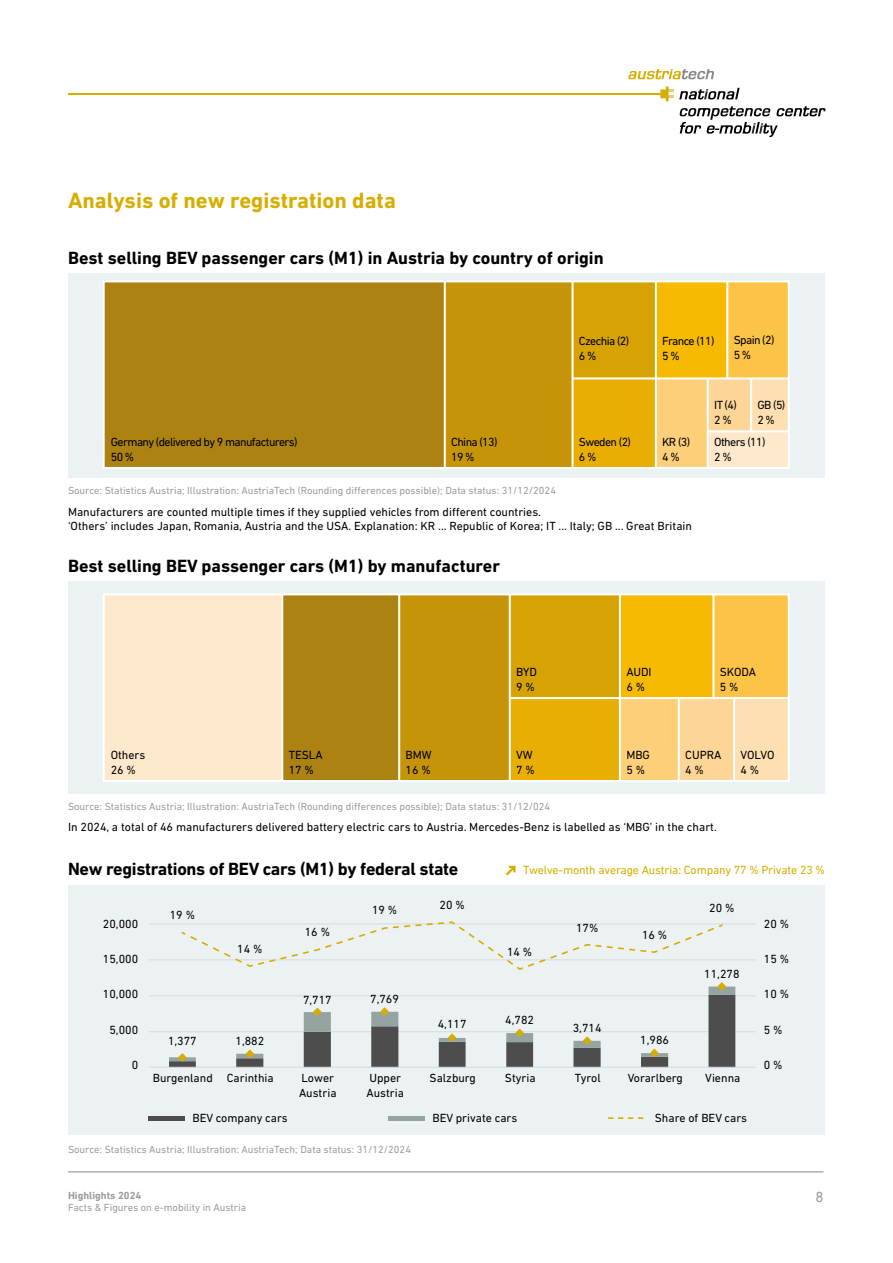
<style>
.page{position:relative;width:893px;height:1263px;background:#fff}
.page>*{position:absolute;margin:0;border:0;box-sizing:border-box;transform-origin:0 0}
.H2{font:700 22.5px "DIN Next LT Pro";color:#d7ae00}
.H2-2{font:700 18px "DIN Next LT Pro";color:#000}
.t1{font:15px "DIN Next LT Pro";color:#9d9d9c}
.P_Quelle{font:12px/15px "DIN Next LT Pro";color:#000}
.P_Quelle-2{font:12px/15px "DIN Next LT Pro";letter-spacing:-.05em;color:#000}
.P_Trend{font:12px "DIN Next LT Pro";letter-spacing:-.01em;color:#d7ae00}
.P_Quelle-3{font:12px/15px "DIN Next LT Pro";letter-spacing:-.055em;color:#000}
.P_Quelle-4{font:10.5px "DIN Next LT Pro";color:#9d9d9c}
.t2{font:700 10.5px "DIN Next LT Pro";color:#9d9d9c}
</style>
<div class="page">
<div style="left:68px;top:884px;width:757px;height:250px;background:#ecf1f4"></div>
<svg style="left:506px;top:866px;width:9px;height:9px"></svg>
<hr style="left:68px;top:1171px;width:755px;height:1px;background:#878787">
<div style="left:68px;top:273px;width:757px;height:204px;background:#ecf1f4"></div>
<div style="left:68px;top:581px;width:757px;height:212px;background:#ecf1f4"></div>
<div style="left:104px;top:282px;width:340px;height:186px;background:#ac8212"></div>
<div style="left:445px;top:282px;width:127px;height:186px;background:#c59408"></div>
<div style="left:573px;top:282px;width:83px;height:96px;background:#d7a203"></div>
<div style="left:657px;top:282px;width:70px;height:96px;background:#f6ba02"></div>
<div style="left:728px;top:282px;width:61px;height:96px;background:#fcc446"></div>
<div style="left:708px;top:379px;width:43px;height:52px;background:#fdd697"></div>
<div style="left:752px;top:379px;width:37px;height:52px;background:#fedfb1"></div>
<div style="left:573px;top:379px;width:83px;height:89px;background:#e8ae03"></div>
<div style="left:657px;top:379px;width:50px;height:89px;background:#fdcf79"></div>
<div style="left:708px;top:432px;width:81px;height:36px;background:#fee8cb"></div>
<div style="left:103px;top:280px;width:687px;height:189px;border:2px solid #fff"></div>
<hr style="left:444px;top:281px;width:2px;height:187px;background:#fff">
<hr style="left:571px;top:281px;width:2px;height:187px;background:#fff">
<hr style="left:726px;top:281px;width:2px;height:98px;background:#fff">
<hr style="left:707px;top:378px;width:2px;height:91px;background:#fff">
<hr style="left:750px;top:378px;width:2px;height:54px;background:#fff">
<hr style="left:655px;top:281px;width:2px;height:187px;background:#fff">
<hr style="left:572px;top:377px;width:217px;height:2px;background:#fff">
<hr style="left:708px;top:430px;width:81px;height:2px;background:#fff">
<div style="left:104px;top:595px;width:178px;height:186px;background:#fee8cb"></div>
<div style="left:282px;top:595px;width:117px;height:186px;background:#ac8212"></div>
<div style="left:399px;top:595px;width:110px;height:186px;background:#c59408"></div>
<div style="left:510px;top:595px;width:110px;height:102px;background:#d7a203"></div>
<div style="left:620px;top:595px;width:93px;height:102px;background:#f6ba02"></div>
<div style="left:714px;top:595px;width:75px;height:102px;background:#fcc446"></div>
<div style="left:510px;top:698px;width:110px;height:83px;background:#e8ae03"></div>
<div style="left:620px;top:698px;width:58px;height:83px;background:#fdcf79"></div>
<div style="left:679px;top:698px;width:55px;height:83px;background:#fdd697"></div>
<div style="left:734px;top:698px;width:55px;height:83px;background:#fedfb1"></div>
<div style="left:103px;top:593px;width:687px;height:189px;border:2px solid #fff"></div>
<hr style="left:281px;top:594px;width:2px;height:187px;background:#fff">
<hr style="left:398px;top:594px;width:2px;height:187px;background:#fff">
<hr style="left:509px;top:594px;width:2px;height:187px;background:#fff">
<hr style="left:619px;top:594px;width:2px;height:187px;background:#fff">
<hr style="left:712px;top:594px;width:2px;height:104px;background:#fff">
<hr style="left:678px;top:697px;width:2px;height:85px;background:#fff">
<hr style="left:733px;top:697px;width:2px;height:85px;background:#fff">
<hr style="left:510px;top:697px;width:278px;height:2px;background:#fff">
<hr style="left:149px;top:1031px;width:607px;height:1px;background:#d8dad9">
<hr style="left:149px;top:995px;width:607px;height:1px;background:#d8dad9">
<hr style="left:149px;top:959px;width:607px;height:1px;background:#d8dad9">
<hr style="left:149px;top:923px;width:607px;height:1px;background:#d8dad9">
<hr style="left:149px;top:1067px;width:607px;height:1px;background:#d8dad9">
<svg style="left:180px;top:921px;width:544px;height:49px"></svg>
<svg style="left:169px;top:982px;width:566px;height:85px"></svg>
<hr style="left:148px;top:1116px;width:36px;height:4px;background:#4e4d4d">
<hr style="left:388px;top:1116px;width:36px;height:4px;background:#95a4a2">
<svg style="left:609px;top:1117px;width:34px;height:2px"></svg>
<hr style="left:69px;top:93px;width:595px;height:2px;background:#d7ae00">
<svg style="left:679px;top:88px;width:61px;height:11px"></svg>
<svg style="left:679px;top:106px;width:147px;height:31px"></svg>
<svg style="left:660px;top:87px;width:13px;height:14px"></svg>
<svg style="left:628px;top:69px;width:86px;height:10px"></svg>
<h2 class="H2" style="left:68px;top:187px;width:329px">Analysis of new registration data</h2>
<h2 class="H2-2" style="left:68px;top:247px;width:537px">Best selling BEV passenger cars (M1) in Austria by country of origin</h2>
<p class="P_Quelle-2" style="left:579px;top:333px;width:52px">Czechia (2)<br>6 %</p>
<p class="P_Quelle-3" style="left:662px;top:333px;width:54px">France (11)<br>5 %</p>
<p class="P_Quelle" style="left:734px;top:333px;width:42px">Spain (2)<br>5 %</p>
<p class="P_Quelle-2" style="left:111px;top:434px;width:188px">Germany (delivered by 9 manufacturers)<br>50 %</p>
<p class="P_Quelle-2" style="left:451px;top:434px;width:48px">China (13)<br>19 %</p>
<p class="P_Quelle" style="left:714px;top:397px;width:24px">IT (4)<br>2 %</p>
<p class="P_Quelle" style="left:757px;top:397px;width:29px">GB (5)<br>2 %</p>
<p class="P_Quelle" style="left:579px;top:434px;width:54px">Sweden (2)<br>6 %</p>
<p class="P_Quelle-2" style="left:714px;top:434px;width:53px">Others (11)<br>2 %</p>
<p class="P_Quelle" style="left:662px;top:434px;width:30px">KR (3)<br>4 %</p>
<p class="P_Quelle-4" style="left:68px;top:485px;width:489px">Source: Statistics Austria; Illustration: AustriaTech (Rounding differences possible); Data status: 31/12/2024</p>
<p class="P_Quelle" style="left:68px;top:504px;width:475px">Manufacturers are counted multiple times if they supplied vehicles from different countries.</p>
<p class="P_Quelle" style="left:68px;top:519px;width:626px">‘Others’ includes Japan, Romania, Austria and the USA. Explanation: KR ... Republic of Korea; IT ... Italy; GB ... Great Britain</p>
<h2 class="H2-2" style="left:68px;top:555px;width:433px">Best selling BEV passenger cars (M1) by manufacturer</h2>
<p class="P_Quelle" style="left:111px;top:747px;width:36px">Others<br>26 %</p>
<p class="P_Quelle" style="left:289px;top:747px;width:36px">TESLA<br>17 %</p>
<p class="P_Quelle" style="left:406px;top:747px;width:28px">BMW<br>16 %</p>
<p class="P_Quelle" style="left:516px;top:664px;width:22px">BYD<br>9 %</p>
<p class="P_Quelle" style="left:626px;top:664px;width:27px">AUDI<br>6 %</p>
<p class="P_Quelle" style="left:720px;top:664px;width:38px">SKODA<br>5 %</p>
<p class="P_Quelle" style="left:516px;top:747px;width:20px">VW<br>7 %</p>
<p class="P_Quelle" style="left:626px;top:747px;width:25px">MBG<br>5 %</p>
<p class="P_Quelle" style="left:685px;top:747px;width:38px">CUPRA<br>4 %</p>
<p class="P_Quelle" style="left:740px;top:747px;width:35px">VOLVO<br>4 %</p>
<p class="P_Quelle-4" style="left:68px;top:800px;width:484px">Source: Statistics Austria; Illustration: AustriaTech (Rounding differences possible); Data status: 31/12/024</p>
<p class="P_Quelle" style="left:68px;top:820px;width:650px">In 2024, a total of 46 manufacturers delivered battery electric cars to Austria. Mercedes-Benz is labelled as ‘MBG’ in the chart.</p>
<h2 class="H2-2" style="left:68px;top:859px;width:392px">New registrations of BEV cars (M1) by federal state</h2>
<p class="P_Trend" style="left:523px;top:863px;width:303px">Twelve-month average Austria: Company 77 % Private 23 %</p>
<p class="P_Quelle" style="left:103px;top:916px;width:37px">20,000</p>
<p class="P_Quelle" style="left:103px;top:951px;width:37px">15,000</p>
<p class="P_Quelle" style="left:103px;top:986px;width:37px">10,000</p>
<p class="P_Quelle" style="left:109px;top:1022px;width:30px">5,000</p>
<p class="P_Quelle" style="left:132px;top:1057px;width:8px">0</p>
<p class="P_Quelle" style="left:170px;top:907px;width:27px">19 %</p>
<p class="P_Quelle" style="left:168px;top:1033px;width:30px">1,377</p>
<p class="P_Quelle" style="left:237px;top:941px;width:27px">14 %</p>
<p class="P_Quelle" style="left:235px;top:1033px;width:30px">1,882</p>
<p class="P_Quelle" style="left:305px;top:924px;width:27px">16 %</p>
<p class="P_Quelle" style="left:303px;top:992px;width:30px">7,717</p>
<p class="P_Quelle" style="left:372px;top:903px;width:27px">19 %</p>
<p class="P_Quelle" style="left:370px;top:991px;width:30px">7,769</p>
<p class="P_Quelle" style="left:439px;top:897px;width:27px">20 %</p>
<p class="P_Quelle" style="left:438px;top:1016px;width:30px">4,117</p>
<p class="P_Quelle" style="left:507px;top:944px;width:27px">14 %</p>
<p class="P_Quelle" style="left:505px;top:1012px;width:30px">4,782</p>
<p class="P_Quelle" style="left:576px;top:920px;width:24px">17%</p>
<p class="P_Quelle" style="left:573px;top:1020px;width:30px">3,714</p>
<p class="P_Quelle" style="left:642px;top:927px;width:27px">16 %</p>
<p class="P_Quelle" style="left:640px;top:1032px;width:30px">1,986</p>
<p class="P_Quelle" style="left:709px;top:900px;width:27px">20 %</p>
<p class="P_Quelle" style="left:704px;top:966px;width:37px">11,278</p>
<p class="P_Quelle" style="left:764px;top:916px;width:27px">20 %</p>
<p class="P_Quelle" style="left:764px;top:951px;width:27px">15 %</p>
<p class="P_Quelle" style="left:764px;top:986px;width:27px">10 %</p>
<p class="P_Quelle" style="left:764px;top:1022px;width:20px">5 %</p>
<p class="P_Quelle" style="left:764px;top:1057px;width:20px">0 %</p>
<p class="P_Quelle" style="left:153px;top:1070px;width:122px">Burgenland Carinthia</p>
<p class="P_Quelle" style="left:301px;top:1070px;width:34px">Lower</p>
<p class="P_Quelle" style="left:369px;top:1070px;width:33px">Upper</p>
<p class="P_Quelle" style="left:430px;top:1070px;width:48px">Salzburg</p>
<p class="P_Quelle" style="left:505px;top:1070px;width:32px">Styria</p>
<p class="P_Quelle" style="left:575px;top:1070px;width:27px">Tyrol</p>
<p class="P_Quelle" style="left:628px;top:1070px;width:57px">Vorarlberg</p>
<p class="P_Quelle" style="left:705px;top:1070px;width:37px">Vienna</p>
<p class="P_Quelle" style="left:299px;top:1085px;width:39px">Austria</p>
<p class="P_Quelle" style="left:367px;top:1085px;width:39px">Austria</p>
<p class="P_Quelle" style="left:192px;top:1111px;width:97px">BEV company cars</p>
<p class="P_Quelle" style="left:432px;top:1111px;width:86px">BEV private cars</p>
<p class="P_Quelle" style="left:655px;top:1111px;width:94px">Share of BEV cars</p>
<p class="P_Quelle-4" style="left:68px;top:1143px;width:344px">Source: Statistics Austria; Illustration: AustriaTech; Data status: 31/12/2024</p>
<p class="t2" style="left:68px;top:1189px;width:75px">Highlights 2024</p>
<p class="t1" style="left:815px;top:1188px;width:10px">8</p>
<p class="P_Quelle-4" style="left:68px;top:1201px;width:180px">Facts &amp; Figures on e-mobility in Austria</p>
</div>
